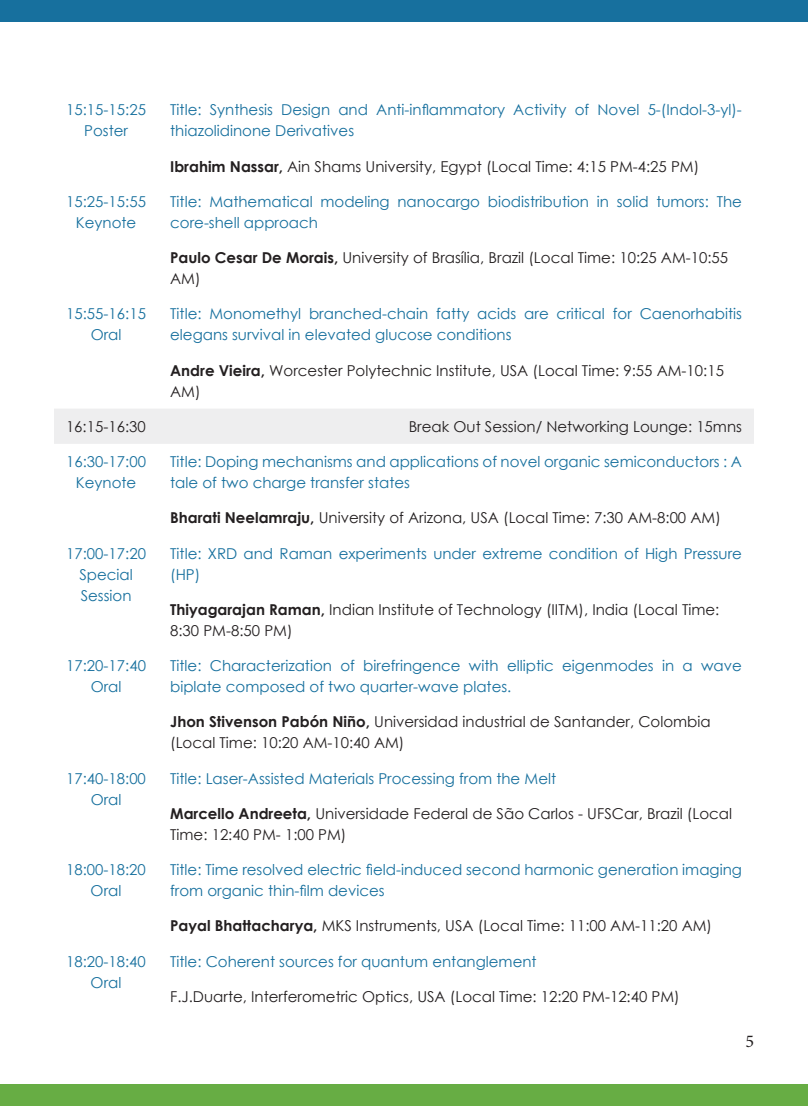
<style>
.page{position:relative;width:808px;height:1106px;background:#fff}
.page>*{position:absolute;margin:0;border:0;box-sizing:border-box;transform-origin:0 0}
.t1{font:18px "Minion Pro";color:#231f20}
.t2{font:15px/21px "Century Gothic";color:#17709e;text-align:center}
.t3{font:15px/21px "Century Gothic";color:#231f20}
.s1{font-weight:700}
</style>
<div class="page">
<div style="left:54px;top:409px;width:700px;height:35px;background:#eeeeef"></div>
<div style="left:0;top:1084px;width:808px;height:22px;background:#67ad44"></div>
<div style="left:0;top:0;width:808px;height:21px;background:#17709e"></div>
<p class="t2" style="left:66px;top:99px;width:81px">15:15-15:25<br>Poster</p>
<p class="t2" style="left:170px;top:99px;width:573px;text-align:left">Title: Synthesis Design and Anti-inflammatory Activity of Novel 5-(Indol-3-yl)- thiazolidinone Derivatives</p>
<p class="t3" style="left:170px;top:155px;width:530px"><span class="s1">Ibrahim Nassar,</span> Ain Shams University, Egypt (Local Time: 4:15 PM-4:25 PM)</p>
<p class="t2" style="left:66px;top:191px;width:81px">15:25-15:55<br>Keynote</p>
<p class="t2" style="left:170px;top:191px;width:573px;text-align:left">Title: Mathematical modeling nanocargo biodistribution in solid tumors: The core-shell approach</p>
<p class="t3" style="left:170px;top:247px;width:559px"><span class="s1">Paulo Cesar De Morais,</span> University of Brasília, Brazil (Local Time: 10:25 AM-10:55<br>AM)</p>
<p class="t2" style="left:66px;top:303px;width:81px">15:55-16:15<br>Oral</p>
<p class="t2" style="left:170px;top:303px;width:573px;text-align:left">Title: Monomethyl branched-chain fatty acids are critical for Caenorhabitis elegans survival in elevated glucose conditions</p>
<p class="t3" style="left:170px;top:359px;width:555px"><span class="s1">Andre Vieira,</span> Worcester Polytechnic Institute, USA (Local Time: 9:55 AM-10:15<br>AM)</p>
<p class="t3" style="left:66px;top:416px;width:81px">16:15-16:30</p>
<p class="t3" style="left:409px;top:416px;width:335px">Break Out Session/ Networking Lounge: 15mns</p>
<p class="t2" style="left:66px;top:451px;width:81px">16:30-17:00<br>Keynote</p>
<p class="t2" style="left:170px;top:451px;width:573px;text-align:left">Title: Doping mechanisms and applications of novel organic semiconductors : A tale of two charge transfer states</p>
<p class="t3" style="left:170px;top:507px;width:552px"><span class="s1">Bharati Neelamraju,</span> University of Arizona, USA (Local Time: 7:30 AM-8:00 AM)</p>
<p class="t2" style="left:66px;top:542px;width:81px">17:00-17:20<br>Special<br>Session</p>
<p class="t2" style="left:170px;top:542px;width:573px;text-align:left">Title: XRD and Raman experiments under extreme condition of High Pressure (HP)</p>
<p class="t3" style="left:170px;top:599px;width:551px"><span class="s1">Thiyagarajan Raman,</span> Indian Institute of Technology (IITM), India (Local Time:<br>8:30 PM-8:50 PM)</p>
<p class="t2" style="left:66px;top:655px;width:81px">17:20-17:40<br>Oral</p>
<p class="t2" style="left:170px;top:655px;width:573px;text-align:left">Title: Characterization of birefringence with elliptic eigenmodes in a wave biplate composed of two quarter-wave plates.</p>
<p class="t3" style="left:170px;top:711px;width:542px"><span class="s1">Jhon Stivenson Pabón Niño,</span> Universidad industrial de Santander, Colombia (Local Time: 10:20 AM-10:40 AM)</p>
<p class="t2" style="left:66px;top:767px;width:81px">17:40-18:00<br>Oral</p>
<p class="t2" style="left:170px;top:767px;width:387px">Title: Laser-Assisted Materials Processing from the Melt</p>
<p class="t3" style="left:170px;top:803px;width:563px"><span class="s1">Marcello Andreeta,</span> Universidade Federal de São Carlos - UFSCar, Brazil (Local<br>Time: 12:40 PM- 1:00 PM)</p>
<p class="t2" style="left:66px;top:859px;width:81px">18:00-18:20<br>Oral</p>
<p class="t2" style="left:170px;top:859px;width:573px;text-align:left">Title: Time resolved electric field-induced second harmonic generation imaging from organic thin-film devices</p>
<p class="t3" style="left:170px;top:915px;width:543px"><span class="s1">Payal Bhattacharya,</span> MKS Instruments, USA (Local Time: 11:00 AM-11:20 AM)</p>
<p class="t2" style="left:66px;top:950px;width:81px">18:20-18:40<br>Oral</p>
<p class="t2" style="left:170px;top:950px;width:368px">Title: Coherent sources for quantum entanglement</p>
<p class="t3" style="left:170px;top:986px;width:511px">F.J.Duarte, Interferometric Optics, USA (Local Time: 12:20 PM-12:40 PM)</p>
<p class="t1" style="left:745px;top:1029px;width:10px">5</p>
</div>
